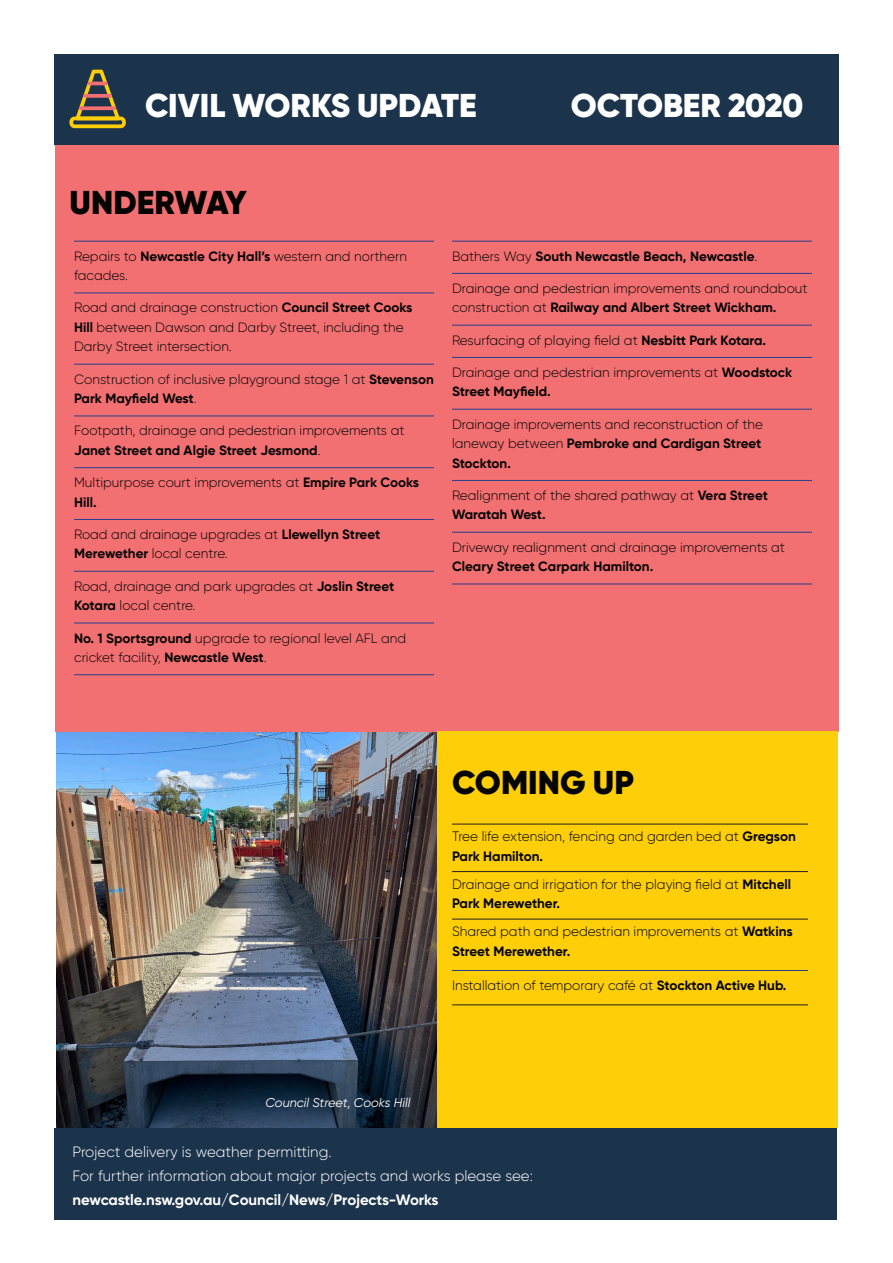
<style>
.page{position:relative;width:893px;height:1263px;background:#fff}
.page>*{position:absolute;margin:0;border:0;box-sizing:border-box;transform-origin:0 0}
.Sub_heading{font:900 33px "Gilroy";color:#fff}
.Sub_heading-2{font:900 33px "Gilroy";color:#040503}
.t1{font:300 15px "Gilroy";color:#fff}
.t2{font:700 15px "Gilroy";letter-spacing:-.005em;color:#fff}
.Body_Left{font:300 13.65px/19.5px "Gilroy";color:#040503}
.Body_Left-2{font:300 13.5px/19.5px "Gilroy";color:#040503}
.Body_Left-3{font:700 13.5px "Gilroy";letter-spacing:-.005em;color:#040503}
.t3{font:italic 12.75px "Gilroy";color:#fff}
.s1{font-weight:700}
.s2{font-weight:300}
</style>
<div class="page">
<img style="left:57px;top:731px;width:380px;height:397px">
<div style="left:54px;top:54px;width:785px;height:91px;background:#1c334c"></div>
<div style="left:55px;top:145px;width:784px;height:586px;background:#f26f72"></div>
<hr style="left:74px;top:241px;width:360px;height:1px;background:#253f8e">
<hr style="left:74px;top:293px;width:360px;height:1px;background:#253f8e">
<hr style="left:74px;top:364px;width:360px;height:1px;background:#253f8e">
<hr style="left:74px;top:416px;width:360px;height:1px;background:#253f8e">
<hr style="left:74px;top:467px;width:360px;height:1px;background:#253f8e">
<hr style="left:74px;top:519px;width:360px;height:1px;background:#253f8e">
<hr style="left:74px;top:571px;width:360px;height:1px;background:#253f8e">
<hr style="left:74px;top:623px;width:360px;height:1px;background:#253f8e">
<hr style="left:74px;top:674px;width:360px;height:1px;background:#253f8e">
<hr style="left:452px;top:241px;width:360px;height:1px;background:#253f8e">
<hr style="left:452px;top:273px;width:360px;height:1px;background:#253f8e">
<hr style="left:452px;top:325px;width:360px;height:1px;background:#253f8e">
<hr style="left:452px;top:357px;width:360px;height:1px;background:#253f8e">
<hr style="left:452px;top:409px;width:360px;height:1px;background:#253f8e">
<hr style="left:452px;top:480px;width:360px;height:1px;background:#253f8e">
<hr style="left:452px;top:532px;width:360px;height:1px;background:#253f8e">
<hr style="left:452px;top:584px;width:360px;height:1px;background:#253f8e">
<div style="left:437px;top:731px;width:401px;height:397px;background:#fece08"></div>
<hr style="left:452px;top:824px;width:356px;height:1px;background:#231f20">
<hr style="left:452px;top:871px;width:356px;height:1px;background:#231f20">
<hr style="left:452px;top:919px;width:356px;height:1px;background:#231f20">
<hr style="left:452px;top:970px;width:356px;height:1px;background:#253f8e">
<hr style="left:452px;top:1004px;width:356px;height:1px;background:#231f20">
<div style="left:55px;top:1128px;width:782px;height:91px;background:#1c334c"></div>
<svg style="left:69px;top:70px;width:57px;height:58px"></svg>
<p class="Sub_heading" style="left:145px;top:84px;width:333px">CIVIL WORKS UPDATE</p>
<p class="Sub_heading" style="left:571px;top:84px;width:234px">OCTOBER 2020</p>
<p class="Sub_heading-2" style="left:70px;top:181px;width:179px">UNDERWAY</p>
<p class="Body_Left-2" style="left:74px;top:246px;width:334px">Repairs to <span class="s1">Newcastle City Hall’s</span> western and northern facades.</p>
<p class="Body_Left-2" style="left:74px;top:298px;width:340px">Road and drainage construction <span class="s1">Council Street Cooks<br>Hill</span> between Dawson and Darby Street, including the<br>Darby Street intersection.</p>
<p class="Body_Left-2" style="left:74px;top:369px;width:361px">Construction of inclusive playground stage 1 at <span class="s1">Stevenson<br>Park Mayfield West</span>.</p>
<p class="Body_Left-2" style="left:74px;top:421px;width:332px">Footpath, drainage and pedestrian improvements at<br><span class="s1">Janet Street and Algie Street Jesmond</span>.</p>
<p class="Body_Left-2" style="left:74px;top:473px;width:347px">Multipurpose court improvements at <span class="s1">Empire Park Cooks<br>Hill.</span></p>
<p class="Body_Left-2" style="left:74px;top:524px;width:308px">Road and drainage upgrades at <span class="s1">Llewellyn Street<br>Merewether</span> local centre.</p>
<p class="Body_Left-2" style="left:74px;top:576px;width:322px">Road, drainage and park upgrades at <span class="s1">Joslin Street<br>Kotara</span> local centre.</p>
<p class="Body_Left-2" style="left:74px;top:628px;width:334px"><span class="s1">No. 1 Sportsground</span> upgrade to regional level AFL and cricket facility, <span class="s1">Newcastle West</span>.</p>
<p class="Body_Left-3" style="left:452px;top:247px;width:307px"><span class="s2">Bathers Way</span> South Newcastle Beach, Newcastle<span class="s2">.</span></p>
<p class="Body_Left-2" style="left:452px;top:278px;width:357px">Drainage and pedestrian improvements and roundabout construction at <span class="s1">Railway and Albert Street Wickham.</span></p>
<p class="Body_Left-2" style="left:452px;top:330px;width:316px">Resurfacing of playing field at <span class="s1">Nesbitt Park Kotara.</span></p>
<p class="Body_Left-2" style="left:452px;top:362px;width:342px">Drainage and pedestrian improvements at <span class="s1">Woodstock<br>Street Mayfield.</span></p>
<p class="Body_Left-2" style="left:452px;top:414px;width:312px">Drainage improvements and reconstruction of the laneway between <span class="s1">Pembroke and Cardigan Street<br>Stockton.</span></p>
<p class="Body_Left-2" style="left:452px;top:485px;width:317px">Realignment of the shared pathway at <span class="s1">Vera Street<br>Waratah West.</span></p>
<p class="Body_Left-2" style="left:452px;top:537px;width:334px">Driveway realignment and drainage improvements at<br><span class="s1">Cleary Street Carpark Hamilton.</span></p>
<p class="Sub_heading-2" style="left:452px;top:761px;width:183px">COMING UP</p>
<p class="Body_Left" style="left:452px;top:827px;width:345px">Tree life extension, fencing and garden bed at <span class="s1">Gregson<br>Park Hamilton.</span></p>
<p class="Body_Left" style="left:452px;top:874px;width:341px">Drainage and irrigation for the playing field at <span class="s1">Mitchell<br>Park Merewether.</span></p>
<p class="Body_Left" style="left:452px;top:922px;width:342px">Shared path and pedestrian improvements at <span class="s1">Watkins<br>Street Merewether.</span></p>
<p class="Body_Left-2" style="left:452px;top:975px;width:336px">Installation of temporary café at <span class="s1">Stockton Active Hub.</span></p>
<p class="t3" style="left:265px;top:1095px;width:146px">Council Street, Cooks Hill</p>
<p class="t1" style="left:72px;top:1142px;width:261px">Project delivery is weather permitting.</p>
<p class="t1" style="left:72px;top:1166px;width:462px">For further information about major projects and works please see:</p>
<p class="t2" style="left:72px;top:1190px;width:368px">newcastle.nsw.gov.au/Council/News/Projects-Works</p>
</div>
